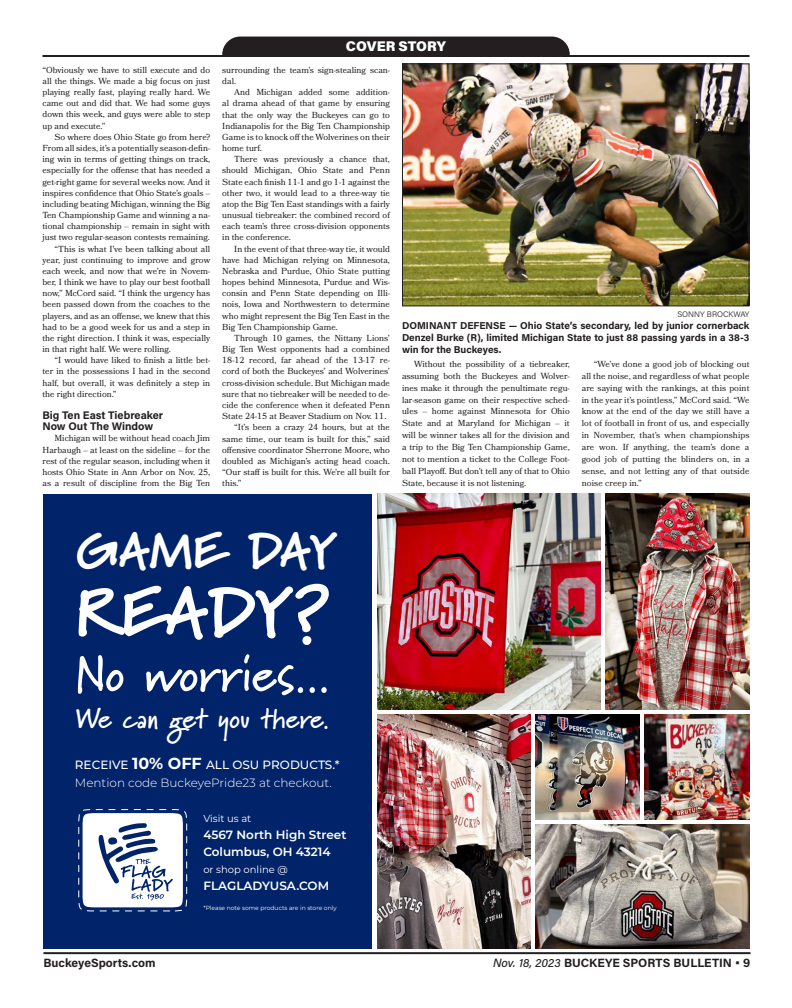
<style>
.page{position:relative;width:792px;height:1008px;background:#fff}
.page>*{position:absolute;margin:0;border:0;box-sizing:border-box;transform-origin:0 0}
.t1{font:900 68px "Marydale";letter-spacing:-.005em;color:#fff}
.t2{font:700 51px "Marydale";letter-spacing:-.015em;color:#fff}
.t3{font:900 49.1px "Marydale";color:#fff}
.t4{font:700 28.3px "Marydale";color:#fff}
.t5{font:900 14px "Acumin Pro";color:#fff}
.t6{font:300 12px/18px "Montserrat";color:#fff}
.t7{font:700 12px "Acumin Pro";color:#231f20}
.t8{font:600 12px/17px "Montserrat";color:#fff}
.Subhead{font:700 11px "Acumin Pro";color:#231f20}
.Cutline_Text{font:700 10px/12px "Acumin Pro";color:#231f20;text-align:justify}
.t9{font:10px "Montserrat";color:#fff}
.Body_Text{font:8.8px/11.2px "Bookmania";color:#231f20;text-align:justify}
.Cutline_Credit{font:300 8px "Acumin Pro";color:#231f20}
.t10{font:6px "Montserrat";color:#fff}
.s1{font-weight:500}
.s2{font-weight:700;font-size:16px}
.s3{font-weight:500;font-style:italic}
</style>
<div class="page">
<div style="left:222px;top:37px;width:348px;height:98px;background:#231f20;border-radius:18px"></div>
<div style="left:216px;top:57px;width:360px;height:84px;background:#fff"></div>
<hr style="left:42px;top:55px;width:708px;height:2px;background:#231f20">
<div style="left:43px;top:494px;width:329px;height:454px;background:#002369"></div>
<div style="left:78px;top:809px;width:109px;height:102px;border:1px dashed #fff;border-radius:17px"></div>
<svg style="left:83px;top:813px;width:100px;height:94px;background:#d5dbe6"></svg>
<img style="left:606px;top:494px;width:144px;height:215px">
<img style="left:377px;top:494px;width:224px;height:215px">
<img style="left:645px;top:714px;width:104px;height:106px">
<img style="left:535px;top:714px;width:105px;height:106px">
<img style="left:535px;top:825px;width:215px;height:123px">
<img style="left:377px;top:714px;width:153px;height:234px">
<hr style="left:43px;top:952px;width:708px;height:2px;background:#231f20">
<img style="left:404px;top:65px;width:344px;height:239px">
<div style="left:402px;top:63px;width:348px;height:243px;border:1px solid #231f20"></div>
<p class="Body_Text" style="left:43px;top:64px;width:169px">“Obviously we have to still execute and do all the things. We made a big focus on just playing really fast, playing really hard. We came out and did that. We had some guys down this week, and guys were able to step up and execute.”</p>
<p class="Body_Text" style="left:43px;top:131px;width:169px;text-indent:12px">So where does Ohio State go from here?<br>From all sides, it’s a potentially season-defin&shy;ing win in terms of getting things on track, especially for the offense that has needed a get-right game for several weeks now. And it inspires confidence that Ohio State’s goals – including beating Michigan, winning the Big Ten Championship Game and winning a na&shy;tional championship – remain in sight with just two regular-season contests remaining.</p>
<p class="Body_Text" style="left:43px;top:243px;width:169px;text-indent:12px">“This is what I’ve been talking about all year, just continuing to improve and grow each week, and now that we’re in Novem&shy;ber, I think we have to play our best football now,” McCord said. “I think the urgency has been passed down from the coaches to the players, and as an offense, we knew that this had to be a good week for us and a step in the right direction. I think it was, especially in that right half. We were rolling.</p>
<p class="Body_Text" style="left:42px;top:355px;width:169px;text-indent:12px">“I would have liked to finish a little bet&shy;ter in the possessions I had in the second half, but overall, it was definitely a step in the right direction.”</p>
<p class="Subhead" style="left:43px;top:408px;width:122px">Big Ten East Tiebreaker</p>
<p class="Subhead" style="left:43px;top:419px;width:112px">Now Out The Window</p>
<p class="Body_Text" style="left:43px;top:433px;width:169px;text-indent:12px">Michigan will be without head coach Jim Harbaugh – at least on the sideline – for the rest of the regular season, including when it hosts Ohio State in Ann Arbor on Nov. 25, as a result of discipline from the Big Ten</p>
<p class="t5" style="left:346px;top:36px;width:102px">COVER STORY</p>
<p class="Body_Text" style="left:222px;top:64px;width:169px">surrounding the team’s sign-stealing scan&shy;dal.</p>
<p class="Body_Text" style="left:222px;top:87px;width:169px;text-indent:12px">And Michigan added some addition&shy;al drama ahead of that game by ensuring that the only way the Buckeyes can go to Indianapolis for the Big Ten Championship Game is to knock off the Wolverines on their home turf.</p>
<p class="Body_Text" style="left:222px;top:154px;width:169px;text-indent:12px">There was previously a chance that, should Michigan, Ohio State and Penn State each finish 11-1 and go 1-1 against the other two, it would lead to a three-way tie atop the Big Ten East standings with a fairly unusual tiebreaker: the combined record of each team’s three cross-division opponents in the conference.</p>
<p class="Body_Text" style="left:222px;top:243px;width:169px;text-indent:12px">In the event of that three-way tie, it would have had Michigan relying on Minnesota, Nebraska and Purdue, Ohio State putting hopes behind Minnesota, Purdue and Wis&shy;consin and Penn State depending on Illi&shy;nois, Iowa and Northwestern to determine who might represent the Big Ten East in the Big Ten Championship Game.</p>
<p class="Body_Text" style="left:222px;top:332px;width:169px;text-indent:12px">Through 10 games, the Nittany Lions’ Big Ten West opponents had a combined 18-12 record, far ahead of the 13-17 re&shy;cord of both the Buckeyes’ and Wolverines’ cross-division schedule. But Michigan made sure that no tiebreaker will be needed to de&shy;cide the conference when it defeated Penn State 24-15 at Beaver Stadium on Nov. 11.</p>
<p class="Body_Text" style="left:222px;top:422px;width:169px;text-indent:12px">“It’s been a crazy 24 hours, but at the same time, our team is built for this,” said offensive coordinator Sherrone Moore, who doubled as Michigan’s acting head coach. “Our staff is built for this. We’re all built for this.”</p>
<p class="Cutline_Credit" style="left:677px;top:309px;width:74px">SONNY BROCKWAY</p>
<p class="Cutline_Text" style="left:402px;top:319px;width:349px">DOMINANT DEFENSE — Ohio State’s secondary, led by junior cornerback Denzel Burke (R), limited Michigan State to just 88 passing yards in a 38-3 win for the Buckeyes.</p>
<p class="Body_Text" style="left:402px;top:358px;width:169px;line-height:11.9px;text-indent:12px">Without the possibility of a tiebreaker, assuming both the Buckeyes and Wolver&shy;ines make it through the penultimate regu&shy;lar-season game on their respective sched&shy;ules – home against Minnesota for Ohio State and at Maryland for Michigan – it will be winner takes all for the division and a trip to the Big Ten Championship Game, not to mention a ticket to the College Foot&shy;ball Playoff. But don’t tell any of that to Ohio State, because it is not listening.</p>
<p class="Body_Text" style="left:582px;top:358px;width:169px;line-height:11.9px;text-indent:12px">“We’ve done a good job of blocking out all the noise, and regardless of what people are saying with the rankings, at this point in the year it’s pointless,” McCord said. “We know at the end of the day we still have a lot of football in front of us, and especially in November, that’s when championships are won. If anything, the team’s done a good job of putting the blinders on, in a sense, and not letting any of that outside noise creep in.”</p>
<p class="t3" style="left:75px;top:522px;width:262px">GAME DAY</p>
<p class="t1" style="left:75px;top:571px;width:256px">READY?</p>
<p class="t2" style="left:75px;top:644px;width:256px">No worries...</p>
<p class="t4" style="left:75px;top:702px;width:255px">We can get you there.</p>
<p class="t6" style="left:75px;top:756px;width:266px"><span class="s1">RECEIVE</span> <span class="s2">10% OFF</span> <span class="s1">ALL OSU PRODUCTS.*<br></span>Mention code BuckeyePride23 at checkout.</p>
<p class="t9" style="left:203px;top:811px;width:49px">Visit us at</p>
<p class="t8" style="left:203px;top:825px;width:145px">4567 North High Street<br>Columbus, OH 43214</p>
<p class="t9" style="left:203px;top:862px;width:86px">or shop online @</p>
<p class="t8" style="left:203px;top:876px;width:127px">FLAGLADYUSA.COM</p>
<p class="t10" style="left:203px;top:904px;width:135px">*Please note some products are in store only</p>
<h3 class="t7" style="left:43px;top:955px;width:114px">BuckeyeSports.com</h3>
<h3 class="t7" style="left:493px;top:955px;width:259px"><span class="s3">Nov. 18, 2023</span> BUCKEYE SPORTS BULLETIN • 9</h3>
</div>
